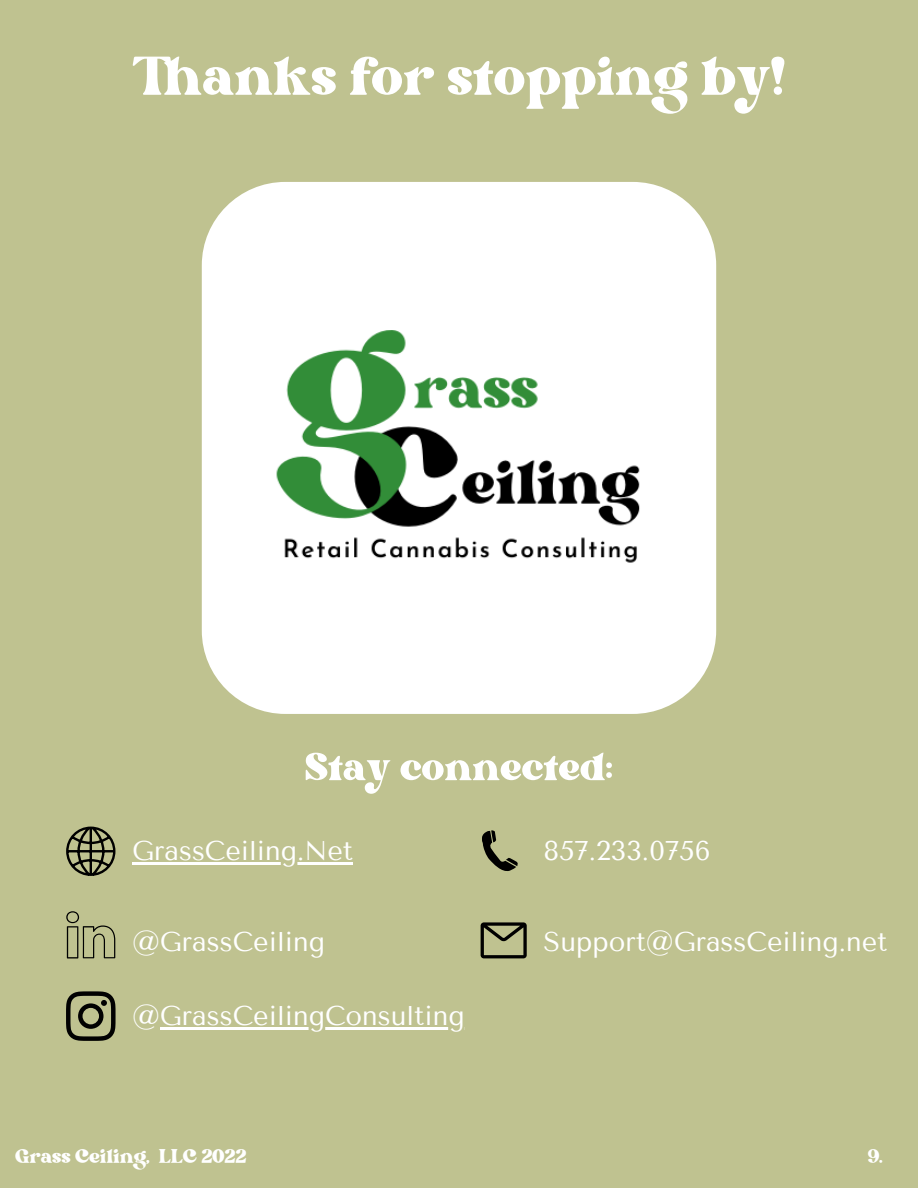
<style>
.page{position:relative;width:918px;height:1188px;background:#bfc290}
.page>*{position:absolute;margin:0;border:0;box-sizing:border-box;transform-origin:0 0}
.t1{font:75px "Bright";color:#fff}
.t2{font:54px "Bright";color:#fff}
.t3{font:27px "Tenor Sans";color:#fff}
.t4{font:27px "Bright";color:#fff}
</style>
<div class="page">
<svg style="left:66px;top:911px;width:49px;height:48px"></svg>
<svg style="left:66px;top:827px;width:50px;height:49px"></svg>
<svg style="left:66px;top:991px;width:50px;height:50px"></svg>
<svg style="left:482px;top:830px;width:36px;height:41px"></svg>
<svg style="left:481px;top:922px;width:46px;height:36px"></svg>
<svg style="left:201px;top:182px;width:516px;height:532px;background:#e9eee8"></svg>
<hr style="left:132px;top:862px;width:221px;height:2px;background:#fff">
<hr style="left:160px;top:1027px;width:305px;height:2px;background:#fff">
<h1 class="t1" style="left:132px;top:44px;width:655px">Thanks for stopping by!</h1>
<h2 class="t2" style="left:306px;top:744px;width:309px">Stay connected:</h2>
<p class="t3" style="left:132px;top:835px;width:222px">GrassCeiling.Net</p>
<p class="t3" style="left:132px;top:926px;width:194px">@GrassCeiling</p>
<p class="t3" style="left:132px;top:1000px;width:334px">@GrassCeilingConsulting</p>
<p class="t3" style="left:544px;top:835px;width:168px">857.233.0756</p>
<p class="t3" style="left:544px;top:926px;width:345px">Support@GrassCeiling.net</p>
<p class="t4" style="left:15px;top:1144px;width:233px">Grass Ceiling, LLC 2022</p>
<p class="t4" style="left:868px;top:1144px;width:17px">9.</p>
</div>
